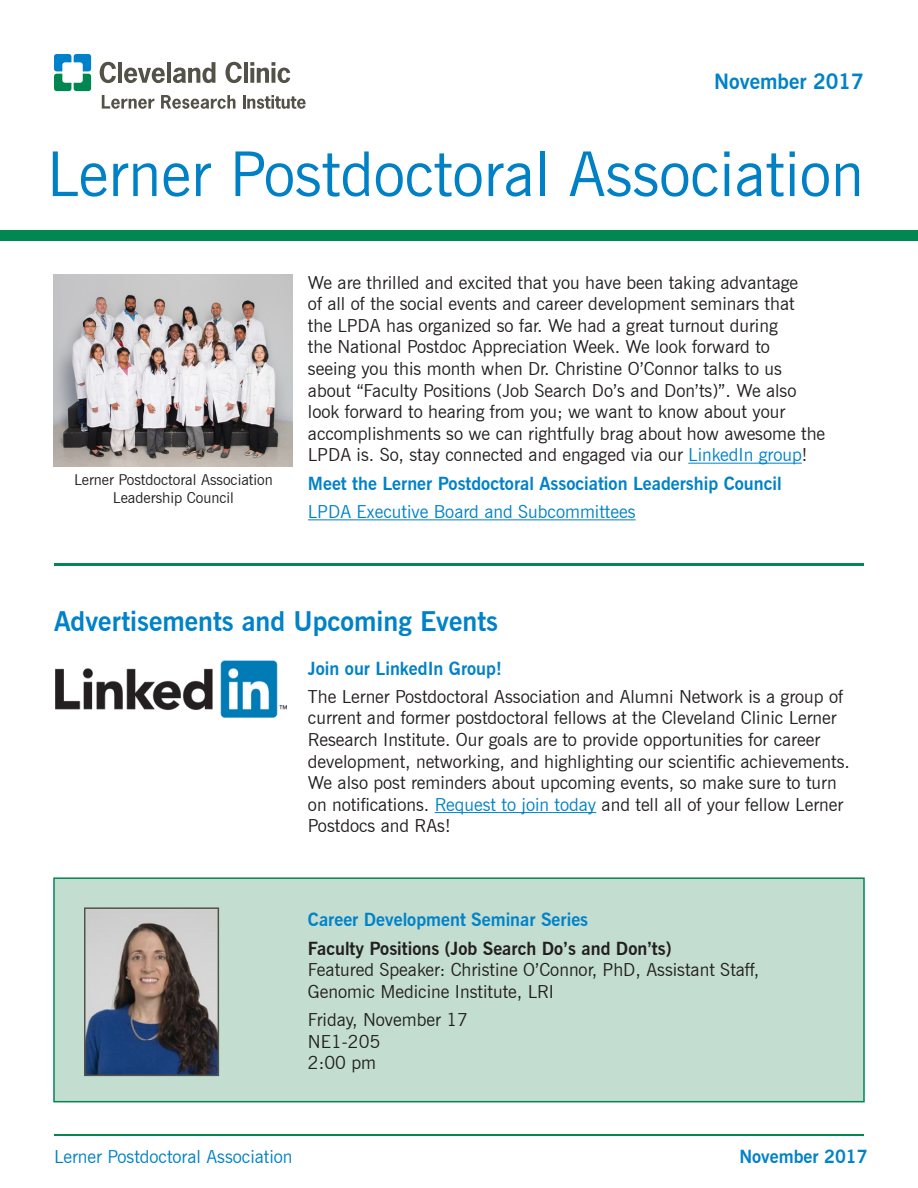
<style>
.page{position:relative;width:918px;height:1188px;background:#fff}
.page>*{position:absolute;margin:0;border:0;box-sizing:border-box;transform-origin:0 0}
.t1{font:61.65px "News Gothic BT";color:#0081c6}
.t2{font:700 27px "News Gothic BT";color:#0082c8}
.t3{font:700 21px "News Gothic BT";color:#0082c8}
.t4{font:18px/21.6px "News Gothic BT";color:#231f20}
.t5{font:700 18px "News Gothic BT";color:#0082c8}
.t6{font:18px "News Gothic BT";color:#0082c8}
.t7{font:18px "News Gothic BT";color:#0081c6}
.t8{font:15px/18px "News Gothic BT";color:#231f20;text-align:center}
.s1{color:#0082c8}
.s2{font-weight:700}
</style>
<div class="page">
<div style="left:53px;top:877px;width:812px;height:225px;background:#c3ded0;border:2px solid #008751"></div>
<svg style="left:100px;top:62px;width:16px;height:21px"></svg>
<hr style="left:118px;top:62px;width:4px;height:21px;background:#535249">
<svg style="left:124px;top:68px;width:41px;height:15px"></svg>
<hr style="left:167px;top:62px;width:4px;height:21px;background:#535249">
<svg style="left:173px;top:62px;width:42px;height:21px"></svg>
<svg style="left:225px;top:62px;width:17px;height:21px"></svg>
<hr style="left:244px;top:62px;width:4px;height:21px;background:#535249">
<svg style="left:250px;top:62px;width:40px;height:21px"></svg>
<svg style="left:54px;top:54px;width:37px;height:37px"></svg>
<svg style="left:102px;top:95px;width:52px;height:14px"></svg>
<svg style="left:161px;top:95px;width:74px;height:14px"></svg>
<svg style="left:243px;top:95px;width:63px;height:14px"></svg>
<div style="left:0;top:230px;width:918px;height:11px;background:#008752"></div>
<hr style="left:54px;top:563px;width:810px;height:2px;background:#008752">
<hr style="left:688px;top:463px;width:114px;height:1px;background:#0082c8">
<hr style="left:308px;top:519px;width:328px;height:1px;background:#0082c8">
<img style="left:54px;top:275px;width:239px;height:191px">
<hr style="left:435px;top:812px;width:161px;height:1px;background:#0082c8">
<img style="left:55px;top:660px;width:232px;height:58px">
<img style="left:87px;top:910px;width:129px;height:163px">
<div style="left:84px;top:907px;width:135px;height:169px;border:2px solid #535249"></div>
<hr style="left:54px;top:1135px;width:810px;height:1px;background:#008752">
<p class="t3" style="left:714px;top:69px;width:151px">November 2017</p>
<p class="t1" style="left:46px;top:137px;width:819px">Lerner Postdoctoral Association</p>
<p class="t8" style="left:74px;top:471px;width:200px">Lerner Postdoctoral Association<br>Leadership Council</p>
<p class="t4" style="left:308px;top:271px;width:519px">We are thrilled and excited that you have been taking advantage<br>of all of the social events and career development seminars that<br>the LPDA has organized so far. We had a great turnout during<br>the National Postdoc Appreciation Week. We look forward to<br>seeing you this month when Dr. Christine O’Connor talks to us about “Faculty Positions (Job Search Do’s and Don’ts)”. We also look forward to hearing from you; we want to know about your accomplishments so we can rightfully brag about how awesome the LPDA is. So, stay connected and engaged via our <span class="s1">LinkedIn group</span>!</p>
<p class="t5" style="left:308px;top:472px;width:475px">Meet the Lerner Postdoctoral Association Leadership Council</p>
<p class="t6" style="left:308px;top:501px;width:329px">LPDA Executive Board and Subcommittees</p>
<p class="t2" style="left:54px;top:605px;width:446px">Advertisements and Upcoming Events</p>
<p class="t5" style="left:308px;top:657px;width:195px">Join our LinkedIn Group!</p>
<p class="t4" style="left:308px;top:686px;width:544px">The Lerner Postdoctoral Association and Alumni Network is a group of current and former postdoctoral fellows at the Cleveland Clinic Lerner Research Institute. Our goals are to provide opportunities for career development, networking, and highlighting our scientific achievements.<br>We also post reminders about upcoming events, so make sure to turn on notifications. <span class="s1">Request to join today</span> and tell all of your fellow Lerner Postdocs and RAs!</p>
<p class="t5" style="left:308px;top:909px;width:282px">Career Development Seminar Series</p>
<p class="t4" style="left:308px;top:937px;width:453px"><span class="s2">Faculty Positions (Job Search Do’s and Don’ts)<br></span>Featured Speaker: Christine O’Connor, PhD, Assistant Staff,<br>Genomic Medicine Institute, LRI</p>
<p class="t4" style="left:308px;top:1009px;width:162px">Friday, November 17<br>NE1-205<br>2:00 pm</p>
<p class="t7" style="left:54px;top:1145px;width:240px">Lerner Postdoctoral Association</p>
<p class="t5" style="left:739px;top:1145px;width:130px">November 2017</p>
</div>
